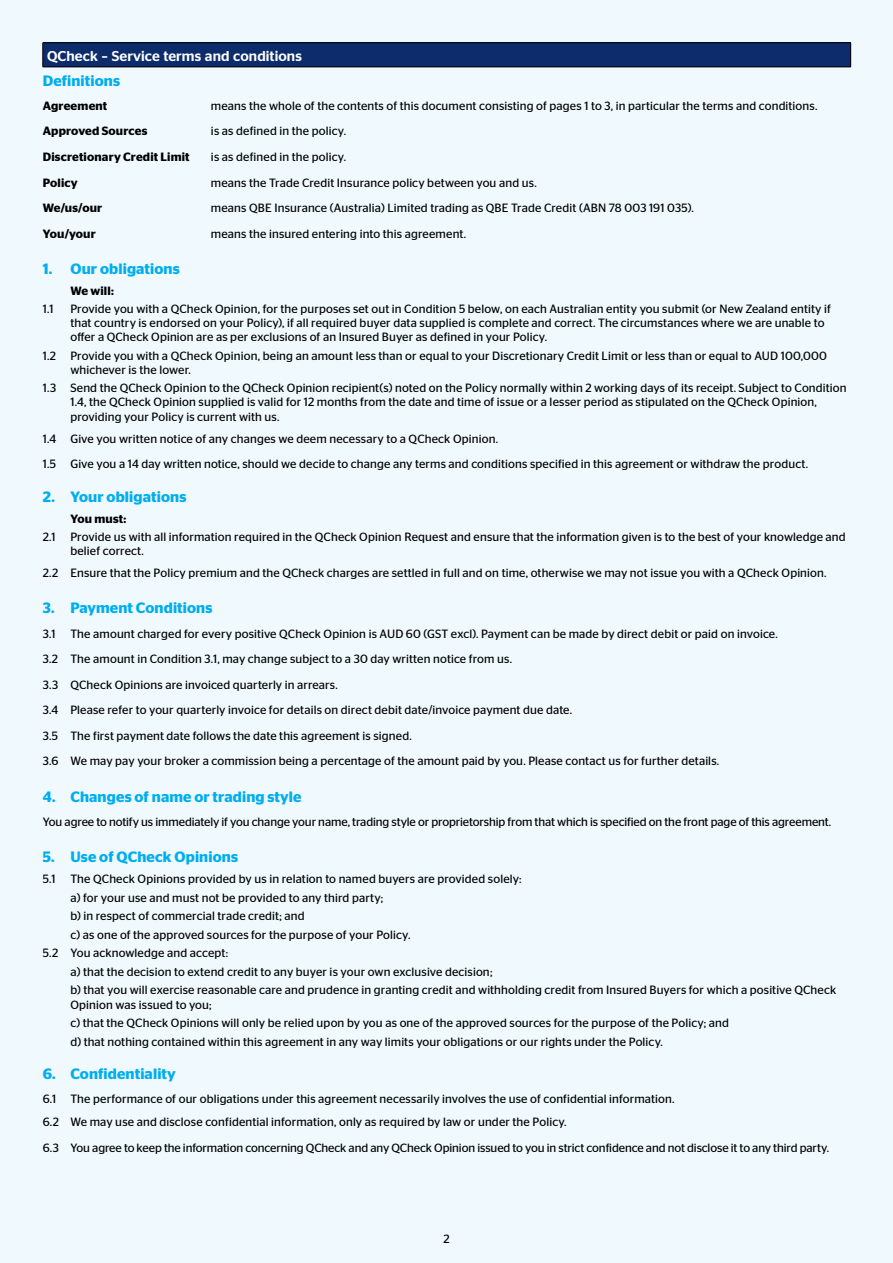
<style>
.page{position:relative;width:893px;height:1263px;background:#eff9fe}
.page>*{position:absolute;margin:0;border:0;box-sizing:border-box;transform-origin:0 0}
.t1{font:600 15px "Stag Sans";letter-spacing:.01em;color:#00aeef}
.t2{font:500 14.25px "Stag Sans";letter-spacing:.01em;color:#fff}
.t3{font:12px/14.4px "Stag Sans";letter-spacing:.01em;color:#000}
.t4{font:12px "Stag Sans";letter-spacing:-.01em;color:#000}
.t5{font:600 12px "Stag Sans";letter-spacing:.015em;color:#000}
</style>
<div class="page">
<div style="left:43px;top:43px;width:808px;height:24px;background:#0d2c6c"></div>
<hr style="left:70px;top:42px;width:141px;height:1px;background:#000">
<hr style="left:211px;top:42px;width:640px;height:1px;background:#000">
<svg style="left:850px;top:43px;width:1px;height:24px"></svg>
<svg style="left:42px;top:42px;width:28px;height:26px"></svg>
<hr style="left:70px;top:67px;width:141px;height:1px;background:#000">
<hr style="left:211px;top:67px;width:640px;height:1px;background:#000">
<p class="t2" style="left:47px;top:47px;width:256px">QCheck – Service terms and conditions</p>
<p class="t1" style="left:43px;top:72px;width:79px">Definitions</p>
<p class="t5" style="left:43px;top:99px;width:66px">Agreement</p>
<p class="t3" style="left:211px;top:98px;width:608px">means the whole of the contents of this document consisting of pages 1 to 3, in particular the terms and conditions.</p>
<p class="t5" style="left:43px;top:124px;width:106px">Approved Sources</p>
<p class="t3" style="left:211px;top:124px;width:137px">is as defined in the policy.</p>
<p class="t5" style="left:43px;top:150px;width:148px">Discretionary Credit Limit</p>
<p class="t3" style="left:211px;top:150px;width:137px">is as defined in the policy.</p>
<p class="t5" style="left:43px;top:175px;width:36px">Policy</p>
<p class="t3" style="left:211px;top:175px;width:327px">means the Trade Credit Insurance policy between you and us.</p>
<p class="t5" style="left:43px;top:201px;width:61px">We/us/our</p>
<p class="t3" style="left:211px;top:201px;width:484px">means QBE Insurance (Australia) Limited trading as QBE Trade Credit (ABN 78 003 191 035).</p>
<p class="t5" style="left:43px;top:226px;width:54px">You/your</p>
<p class="t3" style="left:211px;top:226px;width:257px">means the insured entering into this agreement.</p>
<p class="t1" style="left:43px;top:260px;width:139px">1. Our obligations</p>
<p class="t5" style="left:70px;top:283px;width:45px">We will:</p>
<p class="t3" style="left:43px;top:301px;width:12px">1.1</p>
<p class="t3" style="left:70px;top:301px;width:762px">Provide you with a QCheck Opinion, for the purposes set out in Condition 5 below, on each Australian entity you submit (or New Zealand entity if that country is endorsed on your Policy), if all required buyer data supplied is complete and correct. The circumstances where we are unable to offer a QCheck Opinion are as per exclusions of an Insured Buyer as defined in your Policy.</p>
<p class="t3" style="left:70px;top:348px;width:758px;text-indent:-28px">1.2 Provide you with a QCheck Opinion, being an amount less than or equal to your Discretionary Credit Limit or less than or equal to AUD 100,000 whichever is the lower.</p>
<p class="t3" style="left:70px;top:381px;width:778px;text-indent:-28px">1.3 Send the QCheck Opinion to the QCheck Opinion recipient(s) noted on the Policy normally within 2 working days of its receipt. Subject to Condition<br>1.4, the QCheck Opinion supplied is valid for 12 months from the date and time of issue or a lesser period as stipulated on the QCheck Opinion, providing your Policy is current with us.</p>
<p class="t3" style="left:43px;top:426px;width:767px;line-height:25.5px">1.4 Give you written notice of any changes we deem necessary to a QCheck Opinion.<br>1.5 Give you a 14 day written notice, should we decide to change any terms and conditions specified in this agreement or withdraw the product.</p>
<p class="t1" style="left:43px;top:488px;width:145px">2. Your obligations</p>
<p class="t5" style="left:70px;top:512px;width:57px">You must:</p>
<p class="t3" style="left:70px;top:529px;width:777px;text-indent:-28px">2.1 Provide us with all information required in the QCheck Opinion Request and ensure that the information given is to the best of your knowledge and belief correct.</p>
<p class="t3" style="left:43px;top:566px;width:785px">2.2 Ensure that the Policy premium and the QCheck charges are settled in full and on time, otherwise we may not issue you with a QCheck Opinion.</p>
<p class="t1" style="left:43px;top:599px;width:171px">3. Payment Conditions</p>
<p class="t3" style="left:43px;top:621px;width:737px;line-height:25.5px">3.1 The amount charged for every positive QCheck Opinion is AUD 60 (GST excl). Payment can be made by direct debit or paid on invoice.<br>3.2 The amount in Condition 3.1, may change subject to a 30 day written notice from us.<br>3.3 QCheck Opinions are invoiced quarterly in arrears.<br>3.4 Please refer to your quarterly invoice for details on direct debit date/invoice payment due date.<br>3.5 The first payment date follows the date this agreement is signed.<br>3.6 We may pay your broker a commission being a percentage of the amount paid by you. Please contact us for further details.</p>
<p class="t1" style="left:43px;top:788px;width:260px">4. Changes of name or trading style</p>
<p class="t4" style="left:43px;top:815px;width:790px">You agree to notify us immediately if you change your name, trading style or proprietorship from that which is specified on the front page of this agreement.</p>
<p class="t1" style="left:43px;top:848px;width:197px">5. Use of QCheck Opinions</p>
<p class="t3" style="left:43px;top:871px;width:480px">5.1 The QCheck Opinions provided by us in relation to named buyers are provided solely:</p>
<p class="t3" style="left:70px;top:890px;width:314px">a) for your use and must not be provided to any third party;</p>
<p class="t3" style="left:70px;top:909px;width:236px">b) in respect of commercial trade credit; and</p>
<p class="t3" style="left:70px;top:927px;width:342px">c) as one of the approved sources for the purpose of your Policy.</p>
<p class="t3" style="left:43px;top:945px;width:187px">5.2 You acknowledge and accept:</p>
<p class="t3" style="left:70px;top:964px;width:423px">a) that the decision to extend credit to any buyer is your own exclusive decision;</p>
<p class="t3" style="left:70px;top:983px;width:767px">b) that you will exercise reasonable care and prudence in granting credit and withholding credit from Insured Buyers for which a positive QCheck</p>
<p class="t3" style="left:70px;top:995px;width:660px;line-height:18.6px">Opinion was issued to you;<br>c) that the QCheck Opinions will only be relied upon by you as one of the approved sources for the purpose of the Policy; and d) that nothing contained within this agreement in any way limits your obligations or our rights under the Policy.</p>
<p class="t1" style="left:43px;top:1065px;width:134px">6. Confidentiality</p>
<p class="t3" style="left:43px;top:1087px;width:633px;line-height:23.4px">6.1 The performance of our obligations under this agreement necessarily involves the use of confidential information.<br>6.2 We may use and disclose confidential information, only as required by law or under the Policy.</p>
<p class="t4" style="left:43px;top:1141px;width:788px">6.3 You agree to keep the information concerning QCheck and any QCheck Opinion issued to you in strict confidence and not disclose it to any third party.</p>
<p class="t3" style="left:443px;top:1231px;width:8px">2</p>
</div>
